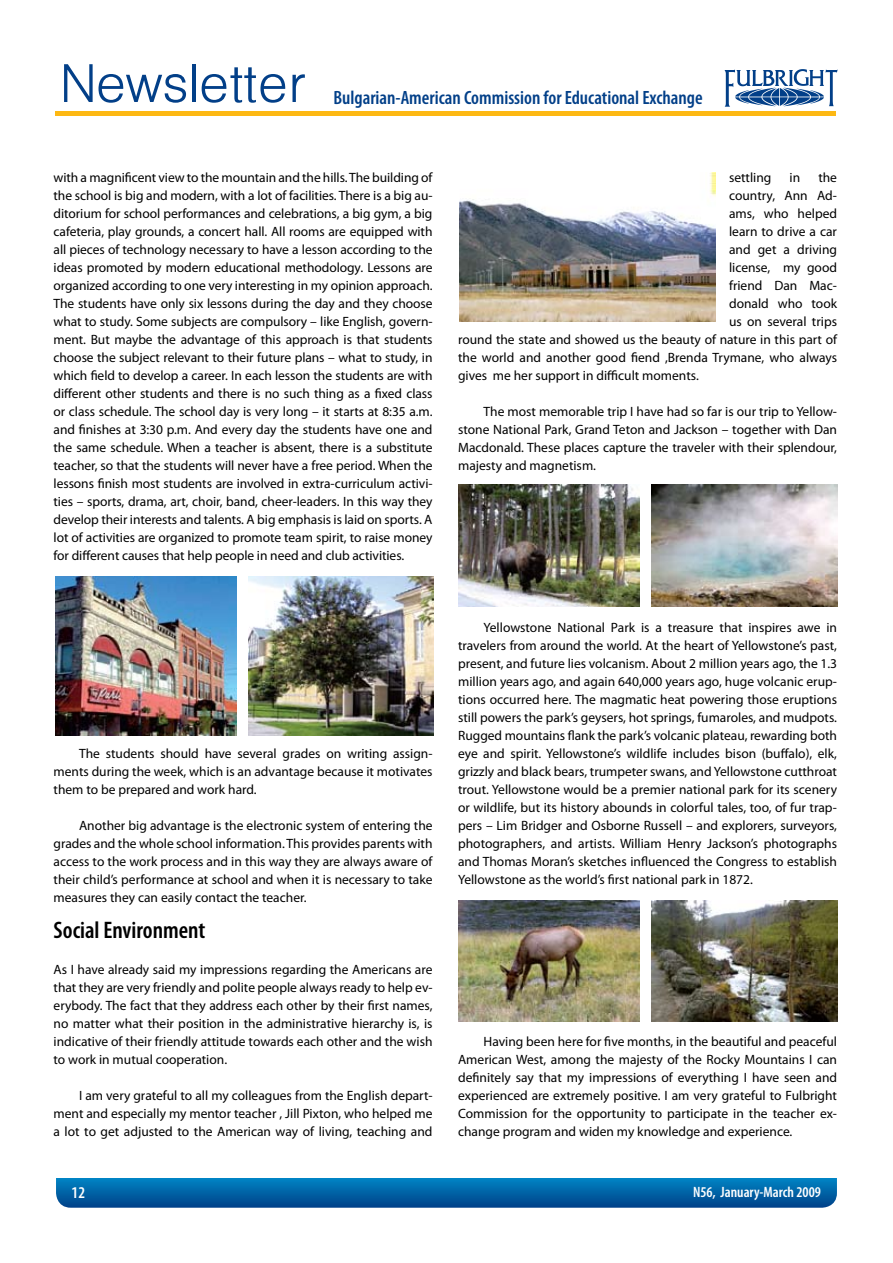
<style>
.page{position:relative;width:893px;height:1263px;background:#fff}
.page>*{position:absolute;margin:0;border:0;box-sizing:border-box;transform-origin:0 0}
.t1{font:59.1px "Helen BG Light Normal";color:#023f88}
.t2{font:600 condensed 24px "Myriad Pro";color:#000}
.t3{font:600 condensed 19.35px "Myriad Pro";color:#023f88}
.t4{font:600 condensed 16.5px "Myriad Pro";color:#fff}
.t5{font:600 condensed 15px "Myriad Pro";color:#fff}
.t6{font:13.5px/18px "Myriad Pro";color:#000;text-align:justify}
</style>
<div class="page">
<svg style="left:56px;top:1178px;width:781px;height:30px;background:#0364a7"></svg>
<hr style="left:55px;top:112px;width:781px;height:4px;background:#fdb813">
<svg style="left:724px;top:69px;width:114px;height:38px"></svg>
<img style="left:55px;top:577px;width:181px;height:158px">
<img style="left:248px;top:577px;width:186px;height:158px">
<img style="left:459px;top:485px;width:181px;height:121px">
<img style="left:652px;top:485px;width:185px;height:121px">
<img style="left:459px;top:900px;width:181px;height:122px">
<img style="left:652px;top:900px;width:185px;height:122px">
<img style="left:459px;top:173px;width:257px;height:148px">
<h1 class="t1" style="left:60px;top:55px;width:248px">Newsletter</h1>
<h3 class="t3" style="left:333px;top:85px;width:371px">Bulgarian-American Commission for Educational Exchange</h3>
<p class="t6" style="left:54px;top:168px;width:381px">with a magnificent view to the mountain and the hills. The building of the school is big and modern, with a lot of facilities. There is a big au&shy;ditorium for school performances and celebrations, a big gym, a big cafeteria, play grounds, a concert hall. All rooms are equipped with all pieces of technology necessary to have a lesson according to the ideas promoted by modern educational methodology. Lessons are organized according to one very interesting in my opinion approach.<br>The students have only six lessons during the day and they choose what to study. Some subjects are compulsory – like English, govern&shy;ment. But maybe the advantage of this approach is that students choose the subject relevant to their future plans – what to study, in which field to develop a career. In each lesson the students are with different other students and there is no such thing as a fixed class or class schedule. The school day is very long – it starts at 8:35 a.m. and finishes at 3:30 p.m. And every day the students have one and the same schedule. When a teacher is absent, there is a substitute teacher, so that the students will never have a free period. When the lessons finish most students are involved in extra-curriculum activi&shy;ties – sports, drama, art, choir, band, cheer-leaders. In this way they develop their interests and talents. A big emphasis is laid on sports. A lot of activities are organized to promote team spirit, to raise money for different causes that help people in need and club activities.</p>
<p class="t6" style="left:54px;top:744px;width:380px;text-indent:26px">The students should have several grades on writing assign&shy;ments during the week, which is an advantage because it motivates them to be prepared and work hard.</p>
<p class="t6" style="left:54px;top:816px;width:380px;text-indent:26px">Another big advantage is the electronic system of entering the grades and the whole school information. This provides parents with access to the work process and in this way they are always aware of their child’s performance at school and when it is necessary to take measures they can easily contact the teacher.</p>
<h2 class="t2" style="left:54px;top:915px;width:153px">Social Environment</h2>
<p class="t6" style="left:54px;top:960px;width:380px">As I have already said my impressions regarding the Americans are that they are very friendly and polite people always ready to help ev&shy;erybody. The fact that they address each other by their first names, no matter what their position in the administrative hierarchy is, is indicative of their friendly attitude towards each other and the wish to work in mutual cooperation.</p>
<p class="t6" style="left:54px;top:1086px;width:380px;text-indent:26px">I am very grateful to all my colleagues from the English depart&shy;ment and especially my mentor teacher , Jill Pixton, who helped me a lot to get adjusted to the American way of living, teaching and</p>
<p class="t6" style="left:729px;top:168px;width:44px">settling</p>
<p class="t6" style="left:790px;top:168px;width:12px">in</p>
<p class="t6" style="left:818px;top:168px;width:20px">the</p>
<p class="t6" style="left:729px;top:186px;width:109px">country, Ann Ad-</p>
<p class="t6" style="left:729px;top:204px;width:109px">ams, who helped</p>
<p class="t6" style="left:729px;top:222px;width:109px">learn to drive a car</p>
<p class="t6" style="left:729px;top:240px;width:110px">and get a driving</p>
<p class="t6" style="left:729px;top:258px;width:110px">license, my good</p>
<p class="t6" style="left:729px;top:276px;width:109px">friend Dan Mac-</p>
<p class="t6" style="left:729px;top:294px;width:109px">donald who took</p>
<p class="t6" style="left:729px;top:312px;width:109px">us on several trips</p>
<p class="t6" style="left:458px;top:330px;width:381px">round the state and showed us the beauty of nature in this part of</p>
<p class="t6" style="left:458px;top:348px;width:380px">the world and another good fiend ,Brenda Trymane, who always</p>
<p class="t6" style="left:458px;top:366px;width:242px">gives me her support in difficult moments.</p>
<p class="t6" style="left:458px;top:402px;width:380px;text-indent:26px">The most memorable trip I have had so far is our trip to Yellow&shy;stone National Park, Grand Teton and Jackson – together with Dan Macdonald. These places capture the traveler with their splendour, majesty and magnetism.</p>
<p class="t6" style="left:458px;top:618px;width:381px;text-indent:26px">Yellowstone National Park is a treasure that inspires awe in travelers from around the world. At the heart of Yellowstone’s past, present, and future lies volcanism. About 2 million years ago, the 1.3 million years ago, and again 640,000 years ago, huge volcanic erup&shy;tions occurred here. The magmatic heat powering those eruptions still powers the park’s geysers, hot springs, fumaroles, and mudpots.<br>Rugged mountains flank the park’s volcanic plateau, rewarding both eye and spirit. Yellowstone’s wildlife includes bison (buffalo), elk, grizzly and black bears, trumpeter swans, and Yellowstone cutthroat trout. Yellowstone would be a premier national park for its scenery or wildlife, but its history abounds in colorful tales, too, of fur trap&shy;pers – Lim Bridger and Osborne Russell – and explorers, surveyors, photographers, and artists. William Henry Jackson’s photographs and Thomas Moran’s sketches influenced the Congress to establish Yellowstone as the world’s first national park in 1872.</p>
<p class="t6" style="left:458px;top:1032px;width:380px;text-indent:26px">Having been here for five months, in the beautiful and peaceful American West, among the majesty of the Rocky Mountains I can definitely say that my impressions of everything I have seen and experienced are extremely positive. I am very grateful to Fulbright Commission for the opportunity to participate in the teacher ex&shy;change program and widen my knowledge and experience.</p>
<p class="t4" style="left:72px;top:1182px;width:15px">12</p>
<p class="t5" style="left:693px;top:1183px;width:129px">N56, January-March 2009</p>
</div>
